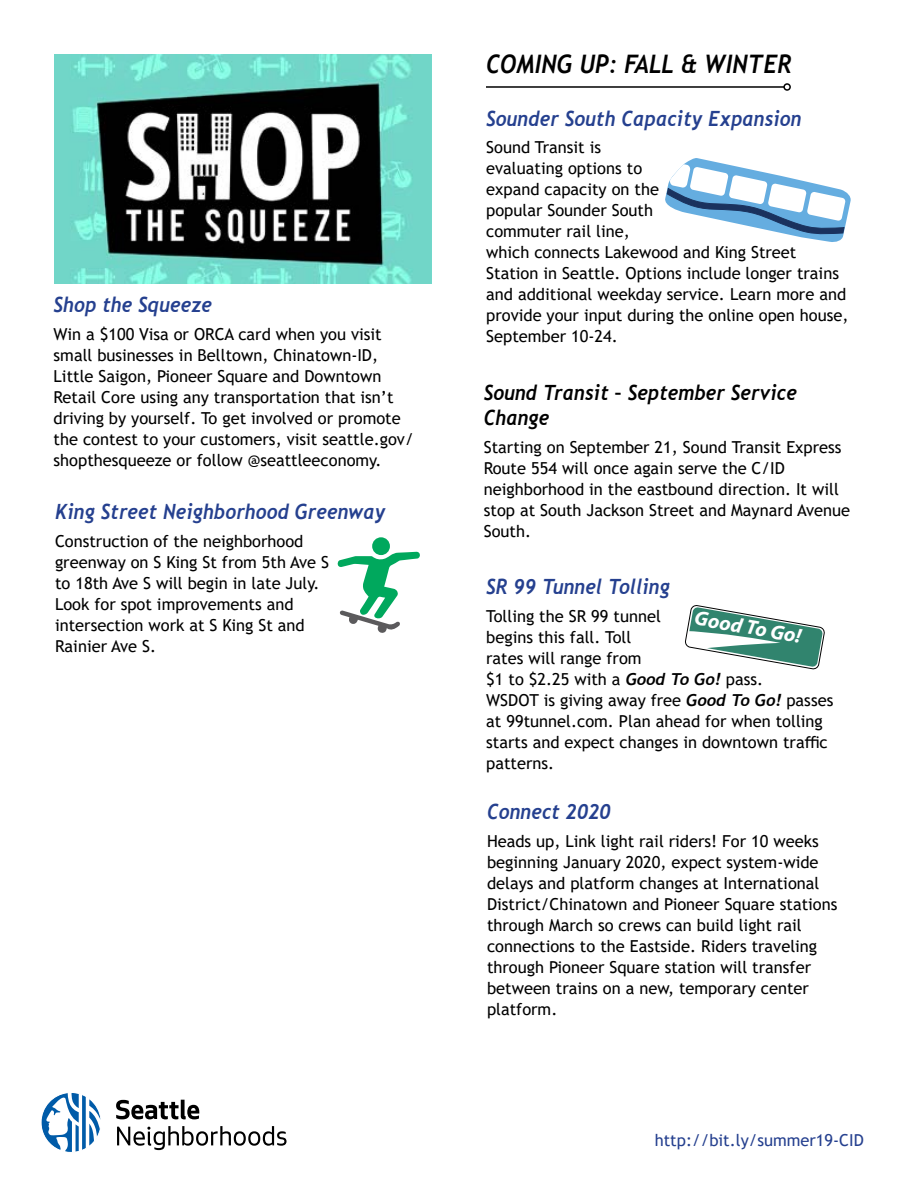
<style>
.page{position:relative;width:918px;height:1188px;background:#fff}
.page>*{position:absolute;margin:0;border:0;box-sizing:border-box;transform-origin:0 0}
.Story_Header{font:italic 700 25.5px "Trebuchet";letter-spacing:.01em;color:#000;scale:.9 1}
.Story_Header-2{font:italic 700 21px "Trebuchet";letter-spacing:.01em;color:#25408f;scale:.9 1}
.Story_Header-3{font:italic 700 21px/25.2px "Trebuchet";letter-spacing:.01em;color:#000;scale:.9 1}
.t1{font:italic 700 20.55px "Myriad Pro";color:#fff}
.Body{font:16.5px/21px "Trebuchet MS";color:#000}
.Body-2{font:16.5px "Trebuchet MS";color:#25408f}
.s1{font-family:"Trebuchet";font-weight:700;font-style:italic}
</style>
<div class="page">
<svg style="left:116px;top:1100px;width:83px;height:19px"></svg>
<svg style="left:117px;top:1126px;width:170px;height:24px"></svg>
<svg style="left:41px;top:1093px;width:60px;height:59px"></svg>
<hr style="left:486px;top:86px;width:298px;height:2px;background:#000">
<div style="left:783px;top:83px;width:8px;height:8px;border:2px solid #000;border-radius:50%"></div>
<img style="left:54px;top:54px;width:378px;height:229px">
<svg style="left:338px;top:538px;width:82px;height:95px"></svg>
<div style="left:372px;top:537px;width:18px;height:18px;background:#00a85d;border-radius:50%"></div>
<svg style="left:665px;top:158px;width:186px;height:84px"></svg>
<svg style="left:685px;top:605px;width:140px;height:64px"></svg>
<p class="Story_Header-2" style="left:54px;top:292px;width:178px">Shop the Squeeze</p>
<p class="Body" style="left:54px;top:324px;width:362px">Win a $100 Visa or ORCA card when you visit small businesses in Belltown, Chinatown-ID, Little Saigon, Pioneer Square and Downtown Retail Core using any transportation that isn’t driving by yourself. To get involved or promote the contest to your customers, visit seattle.gov/ shopthesqueeze or follow @seattleeconomy.</p>
<p class="Story_Header-2" style="left:55px;top:498px;width:369px">King Street Neighborhood Greenway</p>
<p class="Body" style="left:55px;top:530px;width:276px">Construction of the neighborhood greenway on S King St from 5th Ave S to 18th Ave S will begin in late July.<br>Look for spot improvements and intersection work at S King St and<br>Rainier Ave S.</p>
<p class="Story_Header" style="left:486px;top:48px;width:341px">COMING UP: FALL &amp; WINTER</p>
<p class="Story_Header-2" style="left:486px;top:105px;width:352px">Sounder South Capacity Expansion</p>
<p class="Body" style="left:486px;top:137px;width:364px">Sound Transit is<br>evaluating options to<br>expand capacity on the<br>popular Sounder South<br>commuter rail line,<br>which connects Lakewood and King Street<br>Station in Seattle. Options include longer trains and additional weekday service. Learn more and provide your input during the online open house,<br>September 10-24.</p>
<p class="Story_Header-3" style="left:484px;top:380px;width:349px">Sound Transit – September Service<br>Change</p>
<p class="Body" style="left:484px;top:436px;width:368px">Starting on September 21, Sound Transit Express Route 554 will once again serve the C/ID neighborhood in the eastbound direction. It will stop at South Jackson Street and Maynard Avenue South.</p>
<p class="Story_Header-2" style="left:486px;top:574px;width:206px">SR 99 Tunnel Tolling</p>
<p class="Body" style="left:486px;top:606px;width:349px">Tolling the SR 99 tunnel<br>begins this fall. Toll<br>rates will range from<br>$1 to $2.25 with a <span class="s1">Good To Go!</span> pass.<br>WSDOT is giving away free <span class="s1">Good To Go!</span> passes at 99tunnel.com. Plan ahead for when tolling starts and expect changes in downtown traffic patterns.</p>
<p class="t1" style="left:697px;top:604px;width:110px;rotate:10deg">Good To Go!</p>
<p class="Story_Header-2" style="left:487px;top:798px;width:139px">Connect 2020</p>
<p class="Body" style="left:487px;top:830px;width:352px">Heads up, Link light rail riders! For 10 weeks beginning January 2020, expect system-wide delays and platform changes at International District/Chinatown and Pioneer Square stations through March so crews can build light rail connections to the Eastside. Riders traveling through Pioneer Square station will transfer between trains on a new, temporary center platform.</p>
<p class="Body-2" style="left:655px;top:1130px;width:211px">http://bit.ly/summer19-CID</p>
</div>
